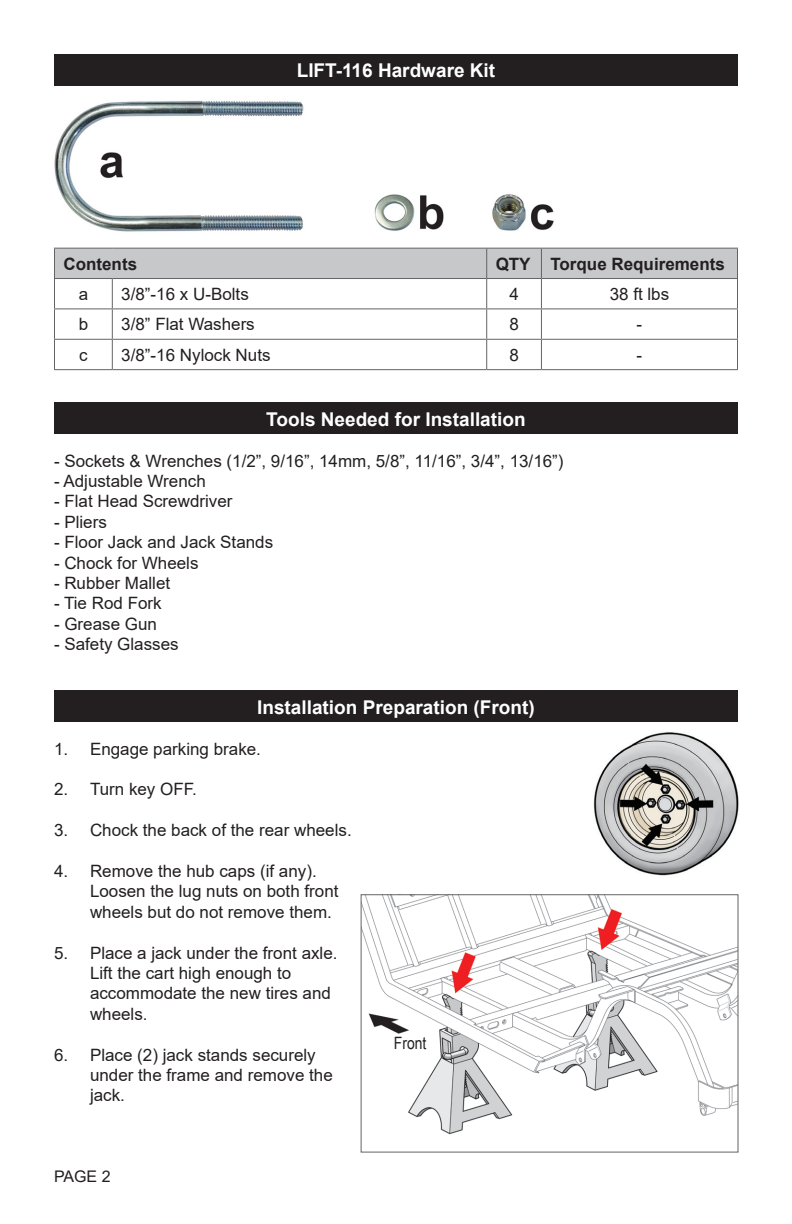
<style>
.page{position:relative;width:792px;height:1224px;background:#fff}
.page>*{position:absolute;margin:0;border:0;box-sizing:border-box;transform-origin:0 0}
.Section_Heading__Whi{font:700 19px "Arial";color:#fff}
.Main_Text__Paragraph{font:17px/20.4px "Arial";color:#231f20}
.Main_Text__Paragraph-2{font:700 17px "Arial";color:#231f20}
.Page_Numbers{font:17px "Arial Narrow";color:#231f20}
.t1{font:16px "Arial";color:#231f20}
</style>
<div class="page">
<div style="left:54px;top:690px;width:684px;height:32px;background:#231f20"></div>
<div style="left:54px;top:402px;width:684px;height:32px;background:#231f20"></div>
<div style="left:54px;top:54px;width:684px;height:32px;background:#231f20"></div>
<svg style="left:54px;top:248px;width:684px;height:60px"></svg>
<hr style="left:54px;top:308px;width:58px;height:1px;background:#636366">
<hr style="left:54px;top:309px;width:1px;height:30px;background:#636366">
<hr style="left:112px;top:308px;width:375px;height:1px;background:#636366">
<hr style="left:112px;top:309px;width:1px;height:30px;background:#636366">
<hr style="left:487px;top:308px;width:54px;height:1px;background:#636366">
<hr style="left:486px;top:309px;width:1px;height:30px;background:#636366">
<hr style="left:541px;top:308px;width:197px;height:1px;background:#636366">
<hr style="left:541px;top:309px;width:1px;height:30px;background:#636366">
<hr style="left:737px;top:309px;width:1px;height:30px;background:#636366">
<hr style="left:54px;top:339px;width:58px;height:1px;background:#636366">
<svg style="left:54px;top:340px;width:1px;height:29px"></svg>
<hr style="left:112px;top:339px;width:375px;height:1px;background:#636366">
<svg style="left:112px;top:340px;width:1px;height:29px"></svg>
<hr style="left:487px;top:339px;width:54px;height:1px;background:#636366">
<svg style="left:486px;top:340px;width:1px;height:29px"></svg>
<hr style="left:541px;top:339px;width:197px;height:1px;background:#636366">
<svg style="left:541px;top:340px;width:1px;height:29px"></svg>
<svg style="left:737px;top:340px;width:1px;height:29px"></svg>
<hr style="left:54px;top:369px;width:58px;height:1px;background:#636366">
<hr style="left:112px;top:369px;width:375px;height:1px;background:#636366">
<hr style="left:487px;top:369px;width:54px;height:1px;background:#636366">
<hr style="left:541px;top:369px;width:197px;height:1px;background:#636366">
<img style="left:593px;top:732px;width:146px;height:144px">
<img style="left:363px;top:896px;width:373px;height:239px">
<div style="left:361px;top:894px;width:377px;height:259px;border:1px solid #636366"></div>
<img style="left:54px;top:100px;width:500px;height:132px">
<p class="Section_Heading__Whi" style="left:297px;top:57px;width:200px">LIFT-116 Hardware Kit</p>
<p class="Main_Text__Paragraph-2" style="left:64px;top:252px;width:75px">Contents</p>
<p class="Main_Text__Paragraph-2" style="left:496px;top:252px;width:36px">QTY</p>
<p class="Main_Text__Paragraph-2" style="left:550px;top:252px;width:176px">Torque Requirements</p>
<p class="Main_Text__Paragraph" style="left:79px;top:284px;width:11px">a</p>
<p class="Main_Text__Paragraph" style="left:121px;top:284px;width:129px">3/8”-16 x U-Bolts</p>
<p class="Main_Text__Paragraph" style="left:509px;top:284px;width:11px">4</p>
<p class="Main_Text__Paragraph" style="left:610px;top:284px;width:61px">38 ft lbs</p>
<p class="Main_Text__Paragraph" style="left:79px;top:314px;width:11px">b</p>
<p class="Main_Text__Paragraph" style="left:121px;top:314px;width:135px">3/8” Flat Washers</p>
<p class="Main_Text__Paragraph" style="left:509px;top:314px;width:11px">8</p>
<p class="Main_Text__Paragraph" style="left:637px;top:314px;width:7px">-</p>
<p class="Main_Text__Paragraph" style="left:79px;top:344px;width:10px">c</p>
<p class="Main_Text__Paragraph" style="left:121px;top:344px;width:151px">3/8”-16 Nylock Nuts</p>
<p class="Main_Text__Paragraph" style="left:509px;top:344px;width:11px">8</p>
<p class="Main_Text__Paragraph" style="left:637px;top:344px;width:7px">-</p>
<p class="Section_Heading__Whi" style="left:266px;top:406px;width:261px">Tools Needed for Installation</p>
<p class="Main_Text__Paragraph" style="left:54px;top:450px;width:511px">- Sockets &amp; Wrenches (1/2”, 9/16”, 14mm, 5/8”, 11/16”, 3/4”, 13/16”)</p>
<p class="Main_Text__Paragraph" style="left:54px;top:471px;width:153px">- Adjustable Wrench</p>
<p class="Main_Text__Paragraph" style="left:54px;top:491px;width:180px">- Flat Head Screwdriver</p>
<p class="Main_Text__Paragraph" style="left:54px;top:511px;width:54px">- Pliers</p>
<p class="Main_Text__Paragraph" style="left:54px;top:532px;width:221px">- Floor Jack and Jack Stands</p>
<p class="Main_Text__Paragraph" style="left:54px;top:552px;width:146px">- Chock for Wheels</p>
<p class="Main_Text__Paragraph" style="left:54px;top:573px;width:118px">- Rubber Mallet</p>
<p class="Main_Text__Paragraph" style="left:54px;top:593px;width:109px">- Tie Rod Fork</p>
<p class="Main_Text__Paragraph" style="left:54px;top:613px;width:104px">- Grease Gun</p>
<p class="Main_Text__Paragraph" style="left:54px;top:634px;width:126px">- Safety Glasses</p>
<p class="Section_Heading__Whi" style="left:257px;top:694px;width:279px">Installation Preparation (Front)</p>
<p class="Main_Text__Paragraph" style="left:54px;top:738px;width:209px">1. Engage parking brake.</p>
<p class="Main_Text__Paragraph" style="left:54px;top:779px;width:145px">2. Turn key OFF.</p>
<p class="Main_Text__Paragraph" style="left:54px;top:820px;width:299px">3. Chock the back of the rear wheels.</p>
<p class="Main_Text__Paragraph" style="left:90px;top:861px;width:250px;text-indent:-36px">4. Remove the hub caps (if any).<br>Loosen the lug nuts on both front wheels but do not remove them.</p>
<p class="Main_Text__Paragraph" style="left:90px;top:942px;width:249px;text-indent:-36px">5. Place a jack under the front axle.<br>Lift the cart high enough to accommodate the new tires and wheels.</p>
<p class="Main_Text__Paragraph" style="left:90px;top:1044px;width:244px;text-indent:-36px">6. Place (2) jack stands securely under the frame and remove the jack.</p>
<p class="Page_Numbers" style="left:394px;top:1030px;width:34px">Front</p>
<p class="t1" style="left:54px;top:1165px;width:58px">PAGE 2</p>
</div>
